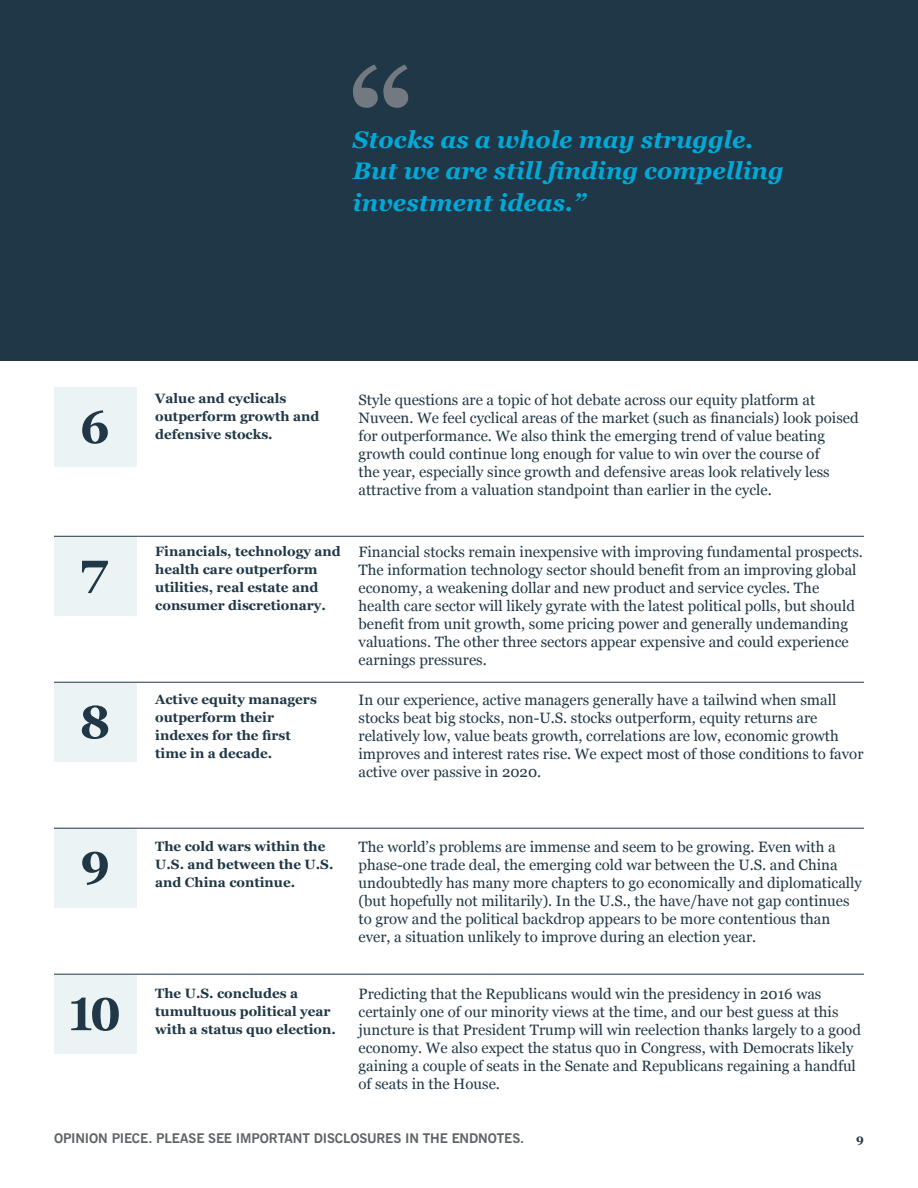
<style>
.page{position:relative;width:918px;height:1188px;background:#fff}
.page>*{position:absolute;margin:0;border:0;box-sizing:border-box;transform-origin:0 0}
.Intro_Copy{font:italic 700 24px/31.5px "Georgia";color:#00a9d8}
.Body_2{font:15px/18px "Georgia";color:#1f3746}
.Subhead_2{font:700 13.5px/18px "Georgia";color:#1f3746}
.Global_disc{font:700 13.5px "News Gothic BT";letter-spacing:-.01em;color:#5f6369}
.t1{font:700 12px "Georgia";color:#1f3746}
</style>
<div class="page">
<div style="left:0;top:0;width:918px;height:361px;background:#1f3746"></div>
<svg style="left:353px;top:64px;width:55px;height:44px"></svg>
<div style="left:54px;top:387px;width:82px;height:79px;background:#ecf3f4"></div>
<svg style="left:82px;top:410px;width:26px;height:34px"></svg>
<div style="left:54px;top:536px;width:82px;height:80px;background:#ecf3f4"></div>
<hr style="left:54px;top:536px;width:82px;height:1px;background:#1f3746">
<hr style="left:136px;top:536px;width:728px;height:1px;background:#1f3746">
<svg style="left:82px;top:561px;width:26px;height:32px"></svg>
<div style="left:54px;top:682px;width:82px;height:80px;background:#ecf3f4"></div>
<hr style="left:54px;top:682px;width:82px;height:1px;background:#1f3746">
<hr style="left:136px;top:682px;width:728px;height:1px;background:#1f3746">
<svg style="left:82px;top:705px;width:26px;height:34px"></svg>
<div style="left:54px;top:828px;width:82px;height:80px;background:#ecf3f4"></div>
<hr style="left:54px;top:828px;width:82px;height:1px;background:#1f3746">
<hr style="left:136px;top:828px;width:728px;height:1px;background:#1f3746">
<svg style="left:82px;top:852px;width:26px;height:33px"></svg>
<div style="left:54px;top:974px;width:82px;height:80px;background:#ecf3f4"></div>
<hr style="left:54px;top:974px;width:82px;height:1px;background:#1f3746">
<hr style="left:136px;top:974px;width:728px;height:1px;background:#1f3746">
<svg style="left:71px;top:998px;width:48px;height:33px"></svg>
<p class="Intro_Copy" style="left:353px;top:123px;width:432px">Stocks as a whole may struggle.<br>But we are still finding compelling investment ideas.”</p>
<p class="Subhead_2" style="left:155px;top:389px;width:166px">Value and cyclicals outperform growth and defensive stocks.</p>
<p class="Body_2" style="left:359px;top:390px;width:502px">Style questions are a topic of hot debate across our equity platform at Nuveen. We feel cyclical areas of the market (such as financials) look poised for outperformance. We also think the emerging trend of value beating growth could continue long enough for value to win over the course of<br>the year, especially since growth and defensive areas look relatively less attractive from a valuation standpoint than earlier in the cycle.</p>
<p class="Subhead_2" style="left:155px;top:542px;width:187px">Financials, technology and health care outperform utilities, real estate and consumer discretionary.</p>
<p class="Body_2" style="left:359px;top:543px;width:506px">Financial stocks remain inexpensive with improving fundamental prospects.<br>The information technology sector should benefit from an improving global economy, a weakening dollar and new product and service cycles. The health care sector will likely gyrate with the latest political polls, but should benefit from unit growth, some pricing power and generally undemanding valuations. The other three sectors appear expensive and could experience earnings pressures.</p>
<p class="Subhead_2" style="left:155px;top:689px;width:163px">Active equity managers outperform their indexes for the first time in a decade.</p>
<p class="Body_2" style="left:359px;top:690px;width:506px">In our experience, active managers generally have a tailwind when small stocks beat big stocks, non-U.S. stocks outperform, equity returns are relatively low, value beats growth, correlations are low, economic growth improves and interest rates rise. We expect most of those conditions to favor active over passive in 2020.</p>
<p class="Subhead_2" style="left:155px;top:836px;width:180px">The cold wars within the<br>U.S. and between the U.S. and China continue.</p>
<p class="Body_2" style="left:359px;top:837px;width:505px">The world’s problems are immense and seem to be growing. Even with a phase-one trade deal, the emerging cold war between the U.S. and China undoubtedly has many more chapters to go economically and diplomatically (but hopefully not militarily). In the U.S., the have/have not gap continues to grow and the political backdrop appears to be more contentious than ever, a situation unlikely to improve during an election year.</p>
<p class="Subhead_2" style="left:155px;top:983px;width:182px">The U.S. concludes a tumultuous political year with a status quo election.</p>
<p class="Body_2" style="left:359px;top:984px;width:504px">Predicting that the Republicans would win the presidency in 2016 was certainly one of our minority views at the time, and our best guess at this juncture is that President Trump will win reelection thanks largely to a good economy. We also expect the status quo in Congress, with Democrats likely gaining a couple of seats in the Senate and Republicans regaining a handful of seats in the House.</p>
<p class="Global_disc" style="left:54px;top:1130px;width:472px">OPINION PIECE. PLEASE SEE IMPORTANT DISCLOSURES IN THE ENDNOTES.</p>
<p class="t1" style="left:856px;top:1130px;width:9px">9</p>
</div>
